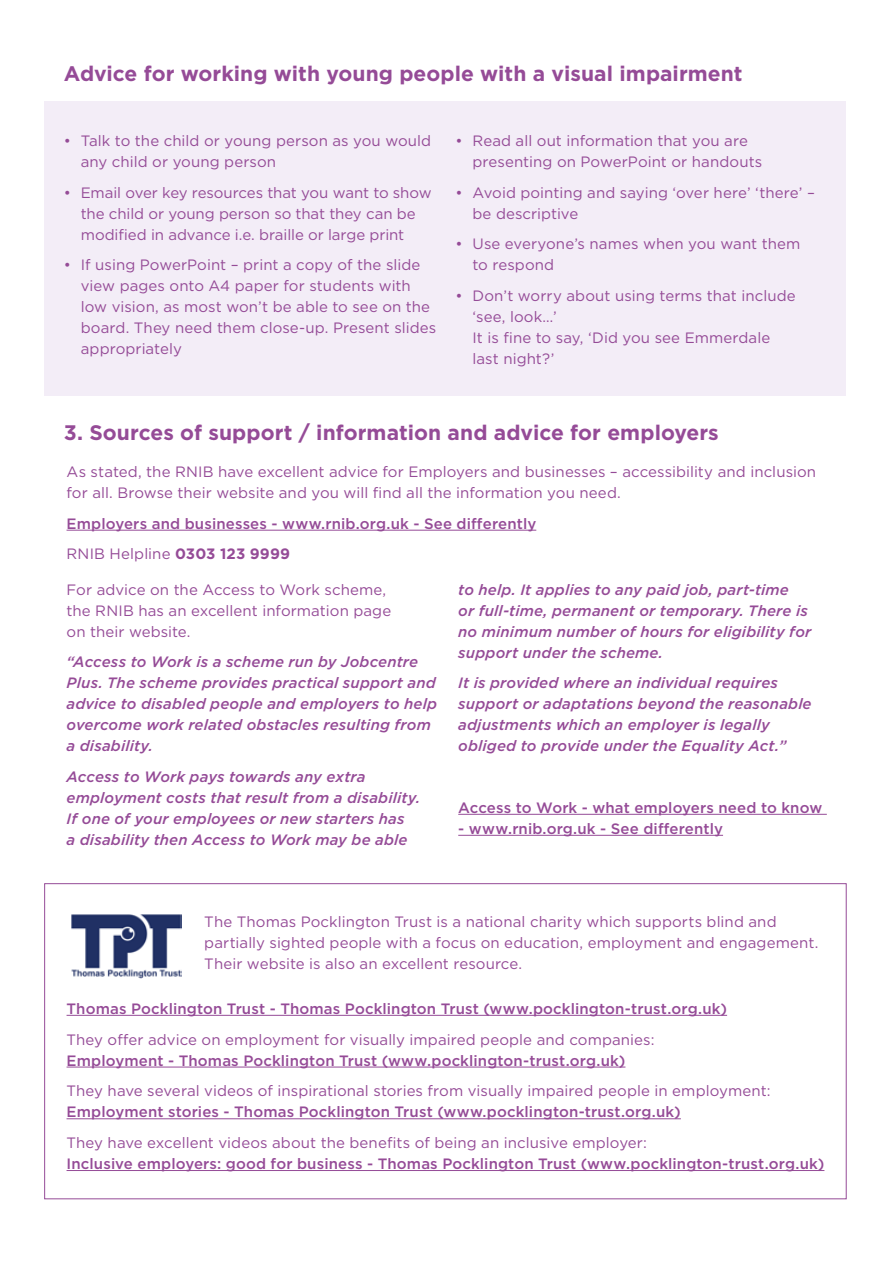
<style>
.page{position:relative;width:893px;height:1263px;background:#fff}
.page>*{position:absolute;margin:0;border:0;box-sizing:border-box;transform-origin:0 0}
.t1{font:700 21px "Gotham";color:#954b97}
.t2{font:15px/21px "Gotham";letter-spacing:.005em;color:#954b97}
.t3{font:italic 500 15px/21px "Gotham";letter-spacing:.01em;color:#954b97}
.t4{font:500 15px/30.8px "Gotham";letter-spacing:.01em;color:#954b97}
.s1{font-weight:400}
.s2{font-weight:700}
</style>
<div class="page">
<div style="left:45px;top:101px;width:801px;height:295px;background:#f3edf7"></div>
<hr style="left:67px;top:530px;width:469px;height:1px;background:#954b97">
<hr style="left:458px;top:814px;width:369px;height:1px;background:#954b97">
<hr style="left:458px;top:835px;width:265px;height:1px;background:#954b97">
<hr style="left:67px;top:1015px;width:660px;height:1px;background:#954b97">
<hr style="left:67px;top:1067px;width:558px;height:1px;background:#954b97">
<hr style="left:67px;top:1118px;width:614px;height:1px;background:#954b97">
<hr style="left:67px;top:1170px;width:757px;height:1px;background:#954b97">
<img style="left:71px;top:914px;width:110px;height:65px">
<h1 class="t1" style="left:64px;top:59px;width:680px">Advice for working with young people with a visual impairment</h1>
<p class="t2" style="left:81px;top:130px;width:352px;text-indent:-17px">• Talk to the child or young person as you would any child or young person</p>
<p class="t2" style="left:81px;top:182px;width:352px;text-indent:-17px">• Email over key resources that you want to show the child or young person so that they can be modified in advance i.e. braille or large print</p>
<p class="t2" style="left:81px;top:254px;width:357px;text-indent:-17px">• If using PowerPoint – print a copy of the slide view pages onto A4 paper for students with low vision, as most won’t be able to see on the board. They need them close-up. Present slides appropriately</p>
<p class="t2" style="left:472px;top:130px;width:291px;text-indent:-17px">• Read all out information that you are presenting on PowerPoint or handouts</p>
<p class="t2" style="left:472px;top:182px;width:344px;text-indent:-17px">• Avoid pointing and saying ‘over here’ ‘there’ – be descriptive</p>
<p class="t2" style="left:472px;top:233px;width:329px;text-indent:-17px">• Use everyone’s names when you want them to respond</p>
<p class="t2" style="left:472px;top:285px;width:325px;text-indent:-17px">• Don’t worry about using terms that include ‘see, look…’<br>It is fine to say, ‘Did you see Emmerdale last night?’</p>
<h1 class="t1" style="left:64px;top:419px;width:656px">3. Sources of support / information and advice for employers</h1>
<p class="t2" style="left:67px;top:461px;width:751px">As stated, the RNIB have excellent advice for Employers and businesses – accessibility and inclusion for all. Browse their website and you will find all the information you need.</p>
<p class="t4" style="left:67px;top:508px;width:471px">Employers and businesses - www.rnib.org.uk - See differently<br><span class="s1">RNIB Helpline</span> <span class="s2">0303 123 9999</span></p>
<p class="t2" style="left:67px;top:578px;width:326px">For advice on the Access to Work scheme, the RNIB has an excellent information page on their website.</p>
<p class="t3" style="left:67px;top:651px;width:372px">“Access to Work is a scheme run by Jobcentre Plus. The scheme provides practical support and advice to disabled people and employers to help overcome work related obstacles resulting from a disability.</p>
<p class="t3" style="left:67px;top:766px;width:355px">Access to Work pays towards any extra employment costs that result from a disability.<br>If one of your employees or new starters has<br>a disability then Access to Work may be able</p>
<p class="t3" style="left:458px;top:579px;width:355px">to help. It applies to any paid job, part-time<br>or full-time, permanent or temporary. There is no minimum number of hours for eligibility for support under the scheme.</p>
<p class="t3" style="left:458px;top:672px;width:355px">It is provided where an individual requires support or adaptations beyond the reasonable adjustments which an employer is legally obliged to provide under the Equality Act.”</p>
<p class="t4" style="left:458px;top:792px;width:366px">Access to Work - what employers need to know</p>
<p class="t4" style="left:458px;top:813px;width:266px">- www.rnib.org.uk - See differently</p>
<p class="t2" style="left:204px;top:910px;width:615px">The Thomas Pocklington Trust is a national charity which supports blind and partially sighted people with a focus on education, employment and engagement.<br>Their website is also an excellent resource.</p>
<p class="t4" style="left:67px;top:993px;width:662px">Thomas Pocklington Trust - Thomas Pocklington Trust (www.pocklington-trust.org.uk)</p>
<p class="t2" style="left:67px;top:1028px;width:589px">They offer advice on employment for visually impaired people and companies:</p>
<p class="t4" style="left:67px;top:1045px;width:560px">Employment - Thomas Pocklington Trust (www.pocklington-trust.org.uk)</p>
<p class="t2" style="left:67px;top:1080px;width:705px">They have several videos of inspirational stories from visually impaired people in employment:</p>
<p class="t4" style="left:67px;top:1096px;width:616px">Employment stories - Thomas Pocklington Trust (www.pocklington-trust.org.uk)</p>
<p class="t2" style="left:67px;top:1132px;width:582px">They have excellent videos about the benefits of being an inclusive employer:</p>
<p class="t4" style="left:67px;top:1148px;width:759px">Inclusive employers: good for business - Thomas Pocklington Trust (www.pocklington-trust.org.uk)</p>
</div>
